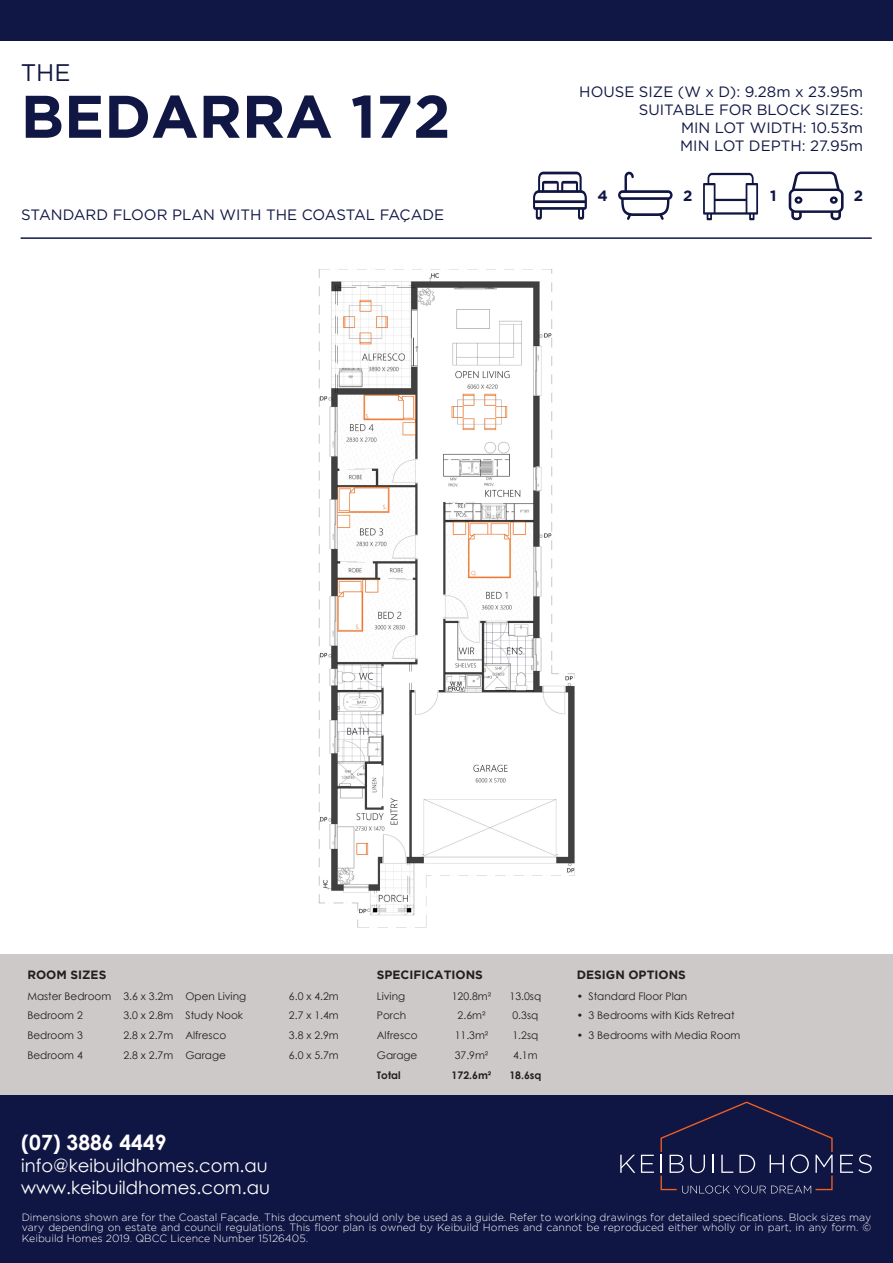
<style>
.page{position:relative;width:893px;height:1263px;background:#fff}
.page>*{position:absolute;margin:0;border:0;box-sizing:border-box;transform-origin:0 0}
.t1{font:700 60px "Gotham";color:#101744}
.t2{font:24px "Gotham";color:#101744}
.t3{font:700 21px "Century Gothic";color:#fff}
.t4{font:18px "Century Gothic";color:#fff}
.t5{font:15px "Gotham";color:#101744}
.t6{font:700 15px "Gotham";color:#101744}
.t7{font:700 12px "Gotham";color:#231f20}
.t8{font:300 10.5px/10.5px "Gotham";color:#fff;text-align:justify}
.t9{font:10.5px "Century Gothic";color:#231f20}
.t10{font:700 10.5px "Century Gothic";color:#231f20}
</style>
<div class="page">
<div style="left:0;top:1094px;width:893px;height:169px;background:#101643"></div>
<div style="left:0;top:954px;width:893px;height:140px;background:#cdc9c8"></div>
<svg style="left:533px;top:172px;width:54px;height:48px"></svg>
<svg style="left:618px;top:172px;width:55px;height:48px"></svg>
<svg style="left:703px;top:173px;width:55px;height:47px"></svg>
<svg style="left:789px;top:172px;width:55px;height:48px"></svg>
<div style="left:0;top:0;width:893px;height:40px;background:#101744"></div>
<hr style="left:21px;top:237px;width:851px;height:2px;background:#101744">
<svg style="left:840px;top:1154px;width:32px;height:19px"></svg>
<svg style="left:641px;top:1155px;width:13px;height:18px"></svg>
<svg style="left:620px;top:1155px;width:15px;height:18px"></svg>
<svg style="left:660px;top:1101px;width:173px;height:92px"></svg>
<img style="left:318px;top:269px;width:257px;height:659px">
<p class="t2" style="left:21px;top:57px;width:51px">THE</p>
<p class="t1" style="left:21px;top:82px;width:431px">BEDARRA 172</p>
<p class="t5" style="left:21px;top:205px;width:425px">STANDARD FLOOR PLAN WITH THE COASTAL FAÇADE</p>
<p class="t5" style="left:579px;top:82px;width:285px">HOUSE SIZE (W x D): 9.28m x 23.95m</p>
<p class="t5" style="left:639px;top:100px;width:226px">SUITABLE FOR BLOCK SIZES:</p>
<p class="t5" style="left:681px;top:118px;width:184px">MIN LOT WIDTH: 10.53m</p>
<p class="t5" style="left:680px;top:136px;width:184px">MIN LOT DEPTH: 27.95m</p>
<p class="t6" style="left:598px;top:187px;width:12px">4</p>
<p class="t6" style="left:683px;top:187px;width:11px">2</p>
<p class="t6" style="left:770px;top:187px;width:8px">1</p>
<p class="t6" style="left:854px;top:187px;width:11px">2</p>
<p class="t7" style="left:27px;top:967px;width:81px">ROOM SIZES</p>
<p class="t7" style="left:377px;top:967px;width:108px">SPECIFICATIONS</p>
<p class="t7" style="left:577px;top:967px;width:111px">DESIGN OPTIONS</p>
<p class="t9" style="left:27px;top:988px;width:86px">Master Bedroom</p>
<p class="t9" style="left:123px;top:988px;width:51px">3.6 x 3.2m</p>
<p class="t9" style="left:185px;top:988px;width:62px">Open Living</p>
<p class="t9" style="left:289px;top:988px;width:51px">6.0 x 4.2m</p>
<p class="t9" style="left:377px;top:988px;width:30px">Living</p>
<p class="t9" style="left:452px;top:988px;width:41px">120.8m²</p>
<p class="t9" style="left:510px;top:988px;width:33px">13.0sq</p>
<p class="t9" style="left:577px;top:988px;width:112px">• Standard Floor Plan</p>
<p class="t9" style="left:27px;top:1008px;width:57px">Bedroom 2</p>
<p class="t9" style="left:123px;top:1008px;width:51px">3.0 x 2.8m</p>
<p class="t9" style="left:185px;top:1008px;width:59px">Study Nook</p>
<p class="t9" style="left:289px;top:1008px;width:51px">2.7 x 1.4m</p>
<p class="t9" style="left:377px;top:1008px;width:31px">Porch</p>
<p class="t9" style="left:458px;top:1008px;width:29px">2.6m²</p>
<p class="t9" style="left:512px;top:1008px;width:27px">0.3sq</p>
<p class="t9" style="left:577px;top:1008px;width:159px">• 3 Bedrooms with Kids Retreat</p>
<p class="t9" style="left:27px;top:1028px;width:57px">Bedroom 3</p>
<p class="t9" style="left:123px;top:1028px;width:51px">2.8 x 2.7m</p>
<p class="t9" style="left:185px;top:1028px;width:42px">Alfresco</p>
<p class="t9" style="left:289px;top:1028px;width:51px">3.8 x 2.9m</p>
<p class="t9" style="left:377px;top:1028px;width:42px">Alfresco</p>
<p class="t9" style="left:455px;top:1028px;width:35px">11.3m²</p>
<p class="t9" style="left:512px;top:1028px;width:27px">1.2sq</p>
<p class="t9" style="left:577px;top:1028px;width:165px">• 3 Bedrooms with Media Room</p>
<p class="t9" style="left:27px;top:1048px;width:57px">Bedroom 4</p>
<p class="t9" style="left:123px;top:1048px;width:51px">2.8 x 2.7m</p>
<p class="t9" style="left:185px;top:1048px;width:42px">Garage</p>
<p class="t9" style="left:289px;top:1048px;width:51px">6.0 x 5.7m</p>
<p class="t9" style="left:377px;top:1048px;width:42px">Garage</p>
<p class="t9" style="left:455px;top:1048px;width:35px">37.9m²</p>
<p class="t9" style="left:513px;top:1048px;width:26px">4.1m</p>
<p class="t10" style="left:377px;top:1067px;width:25px">Total</p>
<p class="t10" style="left:452px;top:1067px;width:41px">172.6m²</p>
<p class="t10" style="left:509px;top:1067px;width:34px">18.6sq</p>
<p class="t3" style="left:21px;top:1127px;width:147px">(07) 3886 4449</p>
<p class="t4" style="left:21px;top:1153px;width:248px">info@keibuildhomes.com.au</p>
<p class="t4" style="left:21px;top:1174px;width:250px">www.keibuildhomes.com.au</p>
<p class="t8" style="left:22px;top:1211px;width:851px">Dimensions shown are for the Coastal Façade. This document should only be used as a guide. Refer to working drawings for detailed specifications. Block sizes may vary depending on estate and council regulations. This floor plan is owned by Keibuild Homes and cannot be reproduced either wholly or in part, in any form. © Keibuild Homes 2019. QBCC Licence Number 15126405.</p>
</div>
